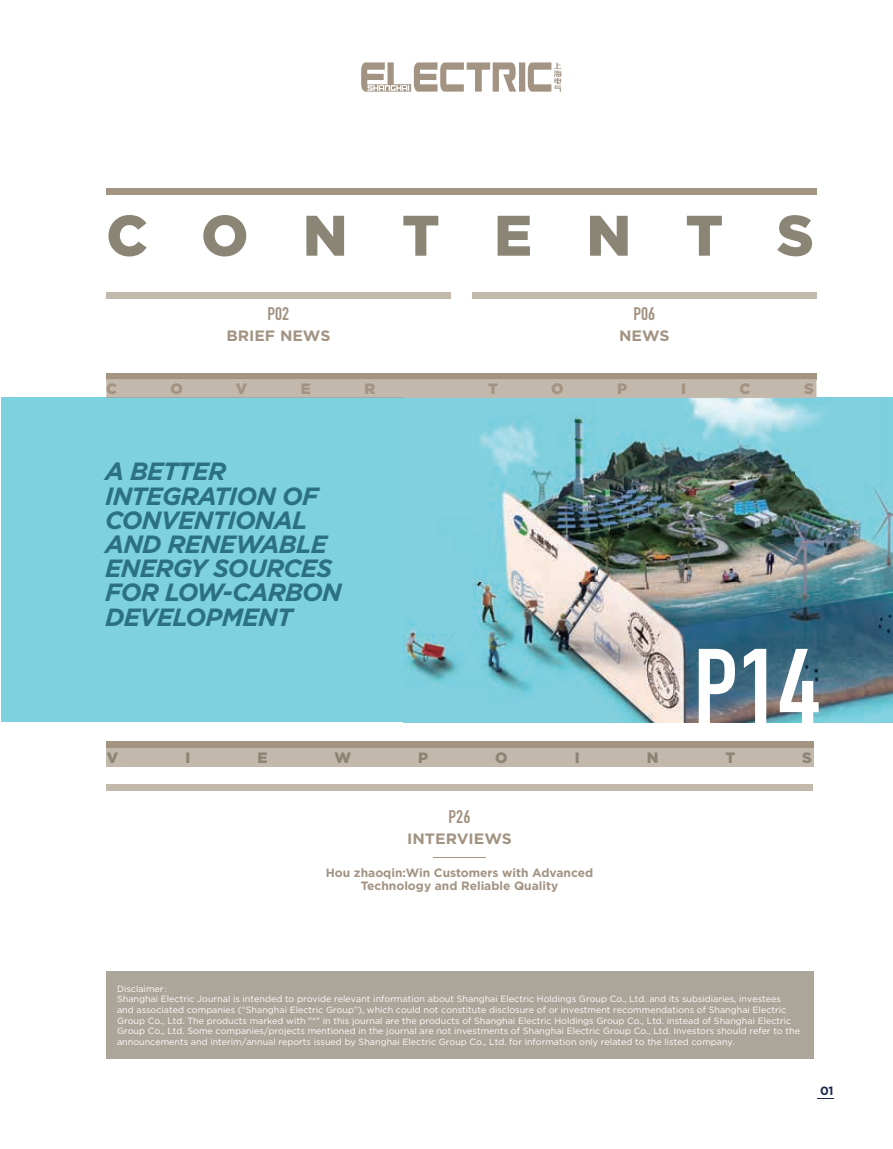
<style>
.page{position:relative;width:893px;height:1149px;background:#fff}
.page>*{position:absolute;margin:0;border:0;box-sizing:border-box;transform-origin:0 0}
.t1{font:700 104.4px "DIN Condensed";color:#fff;scale:1.05 1}
.t2{font:900 57px "Gotham";letter-spacing:.955em;color:#8b8575}
.t3{font:italic 700 24.9px/24.2px "Gotham";letter-spacing:-.03em;color:#2c7181}
.t4{font:700 18px "DIN Condensed";color:#a29382;scale:1.05 1}
.t5{font:700 15px "Gotham";color:#a29382;scale:1.05 1}
.t6{font:900 15px "Gotham";color:#a29382}
.t7{font:900 15px "Gotham";color:#8b8575}
.t8{font:700 12px/13.5px "Gotham";color:#a29382;text-align:center}
.t9{font:700 12px "Gotham";color:#202a4c}
.t10{font:9px/10.5px "Gotham";color:#fff}
.s1{font-family:"Adobe Song Std";font-weight:300}
</style>
<div class="page">
<svg style="left:817px;top:1098px;width:17px;height:1px"></svg>
<div style="left:2px;top:398px;width:891px;height:323px;background:#7ed1df"></div>
<img style="left:403px;top:399px;width:490px;height:322px">
<div style="left:106px;top:971px;width:708px;height:87px;background:#aca599"></div>
<svg style="left:361px;top:62px;width:201px;height:30px"></svg>
<div style="left:106px;top:189px;width:710px;height:6px;background:#a29382"></div>
<div style="left:106px;top:373px;width:710px;height:6px;background:#a29382"></div>
<div style="left:106px;top:293px;width:344px;height:6px;background:#c3b8ac"></div>
<div style="left:472px;top:293px;width:344px;height:6px;background:#c3b8ac"></div>
<div style="left:106px;top:379px;width:710px;height:19px;background:#c3b8ac"></div>
<img style="left:403px;top:398px;width:413px;height:1px">
<div style="left:106px;top:784px;width:707px;height:6px;background:#c3b8ac"></div>
<hr style="left:433px;top:856px;width:52px;height:1px;background:#a29382">
<div style="left:106px;top:741px;width:707px;height:6px;background:#a29382"></div>
<div style="left:106px;top:747px;width:707px;height:19px;background:#c3b8ac"></div>
<h2 class="t2" style="left:106px;top:202px;width:709px">CONTENTS</h2>
<h3 class="t4" style="left:268px;top:301px;width:22px">P02</h3>
<h3 class="t4" style="left:633px;top:301px;width:22px">P06</h3>
<h3 class="t5" style="left:226px;top:326px;width:101px">BRIEF NEWS</h3>
<h3 class="t5" style="left:619px;top:326px;width:50px">NEWS</h3>
<h3 class="t6" style="left:106px;top:379px;width:12px">C</h3>
<h3 class="t6" style="left:171px;top:379px;width:14px">O</h3>
<h3 class="t6" style="left:236px;top:379px;width:13px">V</h3>
<h3 class="t6" style="left:301px;top:379px;width:12px">E</h3>
<h3 class="t6" style="left:365px;top:379px;width:12px">R</h3>
<h3 class="t6" style="left:488px;top:379px;width:11px">T</h3>
<h3 class="t6" style="left:551px;top:379px;width:14px">O</h3>
<h3 class="t6" style="left:617px;top:379px;width:12px">P</h3>
<h3 class="t6" style="left:681px;top:379px;width:6px">I</h3>
<h3 class="t6" style="left:739px;top:379px;width:12px">C</h3>
<h3 class="t6" style="left:804px;top:379px;width:11px">S</h3>
<h3 class="t3" style="left:105px;top:459px;width:238px">A BETTER<br>INTEGRATION OF<br>CONVENTIONAL<br>AND RENEWABLE<br>ENERGY SOURCES<br>FOR LOW-CARBON<br>DEVELOPMENT</h3>
<h1 class="t1" style="left:693px;top:616px;width:122px">P14</h1>
<h3 class="t7" style="left:107px;top:748px;width:13px">V</h3>
<h3 class="t7" style="left:185px;top:748px;width:6px">I</h3>
<h3 class="t7" style="left:257px;top:748px;width:12px">E</h3>
<h3 class="t7" style="left:334px;top:748px;width:18px">W</h3>
<h3 class="t7" style="left:418px;top:748px;width:12px">P</h3>
<h3 class="t7" style="left:495px;top:748px;width:14px">O</h3>
<h3 class="t7" style="left:575px;top:748px;width:6px">I</h3>
<h3 class="t7" style="left:647px;top:748px;width:13px">N</h3>
<h3 class="t7" style="left:725px;top:748px;width:11px">T</h3>
<h3 class="t7" style="left:802px;top:748px;width:11px">S</h3>
<h3 class="t4" style="left:449px;top:804px;width:22px">P26</h3>
<h3 class="t5" style="left:407px;top:828px;width:101px">INTERVIEWS</h3>
<h3 class="t8" style="left:326px;top:865px;width:269px">Hou zhaoqin:Win Customers with Advanced<br>Technology and Reliable Quality</h3>
<p class="t10" style="left:117px;top:983px;width:684px">Disclaimer<span class="s1">：<br></span>Shanghai Electric Journal is intended to provide relevant information about Shanghai Electric Holdings Group Co., Ltd. and its subsidiaries, investees<br>and associated companies (“Shanghai Electric Group”), which could not constitute disclosure of or investment recommendations of Shanghai Electric Group Co., Ltd. The products marked with "*" in this journal are the products of Shanghai Electric Holdings Group Co., Ltd. instead of Shanghai Electric Group Co., Ltd. Some companies/projects mentioned in the journal are not investments of Shanghai Electric Group Co., Ltd. Investors should refer to the announcements and interim/annual reports issued by Shanghai Electric Group Co., Ltd. for information only related to the listed company.</p>
<h3 class="t9" style="left:820px;top:1082px;width:15px">01</h3>
</div>
